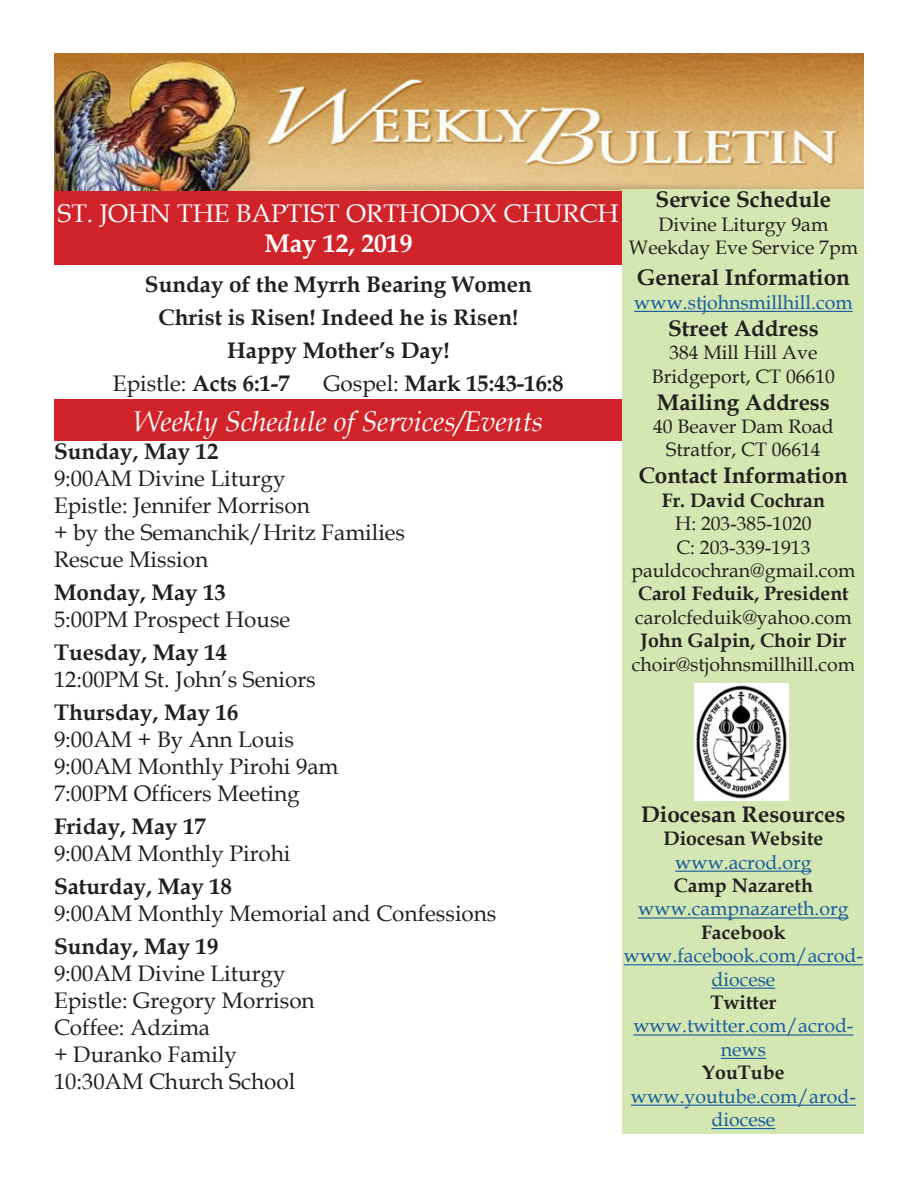
<style>
.page{position:relative;width:918px;height:1188px;background:#fff}
.page>*{position:absolute;margin:0;border:0;box-sizing:border-box;transform-origin:0 0}
.t1{font:italic 28.5px "Book Antiqua";color:#fff}
.t2{font:25.5px "Book Antiqua";color:#fff}
.t3{font:700 25.5px "Book Antiqua";color:#fff}
.t4{font:22.5px "Book Antiqua";color:#231f20}
.t5{font:700 22.5px "Book Antiqua";color:#231f20}
.t6{font:19.5px "Book Antiqua";color:#231f20}
.t7{font:19.5px/23.4px "Book Antiqua";color:#175d9e;text-align:center}
.t8{font:700 19.5px "Book Antiqua";color:#231f20}
.s1{font-weight:400}
</style>
<div class="page">
<img style="left:54px;top:54px;width:810px;height:136px">
<div style="left:54px;top:191px;width:569px;height:74px;background:#d1232a"></div>
<div style="left:54px;top:400px;width:569px;height:41px;background:#d1232a"></div>
<div style="left:623px;top:189px;width:241px;height:945px;background:#d4e6b2"></div>
<hr style="left:634px;top:311px;width:219px;height:1px;background:#175d9e">
<hr style="left:675px;top:871px;width:137px;height:1px;background:#175d9e">
<hr style="left:638px;top:917px;width:211px;height:2px;background:#175d9e">
<hr style="left:624px;top:964px;width:239px;height:1px;background:#175d9e">
<hr style="left:711px;top:988px;width:64px;height:1px;background:#175d9e">
<hr style="left:633px;top:1034px;width:220px;height:2px;background:#175d9e">
<hr style="left:721px;top:1058px;width:45px;height:1px;background:#175d9e">
<hr style="left:631px;top:1105px;width:225px;height:1px;background:#175d9e">
<hr style="left:711px;top:1128px;width:64px;height:1px;background:#175d9e">
<img style="left:695px;top:683px;width:94px;height:118px">
<p class="t5" style="left:656px;top:184px;width:177px">Service Schedule</p>
<p class="t6" style="left:659px;top:210px;width:171px">Divine Liturgy 9am</p>
<p class="t6" style="left:629px;top:234px;width:231px">Weekday Eve Service 7pm</p>
<p class="t5" style="left:637px;top:262px;width:215px">General Information</p>
<p class="t7" style="left:634px;top:290px;width:220px">www.stjohnsmillhill.com</p>
<p class="t5" style="left:668px;top:313px;width:152px">Street Address</p>
<p class="t6" style="left:669px;top:339px;width:150px">384 Mill Hill Ave</p>
<p class="t6" style="left:652px;top:362px;width:184px">Bridgeport, CT 06610</p>
<p class="t5" style="left:657px;top:387px;width:175px">Mailing Address</p>
<p class="t6" style="left:653px;top:413px;width:182px">40 Beaver Dam Road</p>
<p class="t6" style="left:666px;top:436px;width:156px">Stratfor, CT 06614</p>
<p class="t5" style="left:639px;top:460px;width:211px">Contact Information</p>
<p class="t8" style="left:662px;top:487px;width:165px">Fr. David Cochran</p>
<p class="t6" style="left:675px;top:510px;width:138px">H: 203-385-1020</p>
<p class="t6" style="left:676px;top:533px;width:136px">C: 203-339-1913</p>
<p class="t6" style="left:631px;top:557px;width:226px">pauldcochran@gmail.com</p>
<p class="t8" style="left:638px;top:581px;width:212px">Carol Feduik, President</p>
<p class="t6" style="left:635px;top:604px;width:218px">carolcfeduik@yahoo.com</p>
<p class="t8" style="left:640px;top:627px;width:207px">John Galpin, Choir Dir</p>
<p class="t6" style="left:632px;top:650px;width:225px">choir@stjohnsmillhill.com</p>
<p class="t2" style="left:58px;top:195px;width:562px">ST. JOHN THE BAPTIST ORTHODOX CHURCH</p>
<p class="t3" style="left:264px;top:226px;width:150px">May 12, 2019</p>
<p class="t5" style="left:145px;top:269px;width:388px">Sunday of the Myrrh Bearing Women</p>
<p class="t5" style="left:158px;top:302px;width:361px">Christ is Risen! Indeed he is Risen!</p>
<p class="t5" style="left:227px;top:335px;width:224px">Happy Mother’s Day!</p>
<p class="t5" style="left:113px;top:368px;width:178px"><span class="s1">Epistle:</span> Acts 6:1-7</p>
<p class="t5" style="left:323px;top:368px;width:242px"><span class="s1">Gospel:</span> Mark 15:43-16:8</p>
<p class="t1" style="left:134px;top:401px;width:411px">Weekly Schedule of Services/Events</p>
<p class="t5" style="left:54px;top:436px;width:166px">Sunday, May 12</p>
<p class="t4" style="left:54px;top:463px;width:233px">9:00AM Divine Liturgy</p>
<p class="t4" style="left:54px;top:490px;width:257px">Epistle: Jennifer Morrison</p>
<p class="t4" style="left:54px;top:517px;width:353px">+ by the Semanchik/Hritz Families</p>
<p class="t4" style="left:54px;top:544px;width:156px">Rescue Mission</p>
<p class="t5" style="left:54px;top:577px;width:173px">Monday, May 13</p>
<p class="t4" style="left:54px;top:604px;width:238px">5:00PM Prospect House</p>
<p class="t5" style="left:54px;top:637px;width:175px">Tuesday, May 14</p>
<p class="t4" style="left:54px;top:664px;width:263px">12:00PM St. John’s Seniors</p>
<p class="t5" style="left:54px;top:697px;width:186px">Thursday, May 16</p>
<p class="t4" style="left:54px;top:724px;width:241px">9:00AM + By Ann Louis</p>
<p class="t4" style="left:54px;top:751px;width:286px">9:00AM Monthly Pirohi 9am</p>
<p class="t4" style="left:54px;top:778px;width:247px">7:00PM Officers Meeting</p>
<p class="t5" style="left:54px;top:811px;width:153px">Friday, May 17</p>
<p class="t4" style="left:54px;top:838px;width:238px">9:00AM Monthly Pirohi</p>
<p class="t5" style="left:54px;top:871px;width:180px">Saturday, May 18</p>
<p class="t4" style="left:54px;top:898px;width:444px">9:00AM Monthly Memorial and Confessions</p>
<p class="t5" style="left:54px;top:931px;width:166px">Sunday, May 19</p>
<p class="t4" style="left:54px;top:958px;width:233px">9:00AM Divine Liturgy</p>
<p class="t4" style="left:54px;top:985px;width:262px">Epistle: Gregory Morrison</p>
<p class="t4" style="left:54px;top:1012px;width:158px">Coffee: Adzima</p>
<p class="t4" style="left:54px;top:1039px;width:185px">+ Duranko Family</p>
<p class="t4" style="left:54px;top:1066px;width:243px">10:30AM Church School</p>
<p class="t5" style="left:641px;top:799px;width:206px">Diocesan Resources</p>
<p class="t8" style="left:664px;top:825px;width:161px">Diocesan Website</p>
<p class="t7" style="left:675px;top:850px;width:138px">www.acrod.org</p>
<p class="t8" style="left:674px;top:872px;width:141px">Camp Nazareth</p>
<p class="t7" style="left:638px;top:897px;width:212px">www.campnazareth.org</p>
<p class="t8" style="left:701px;top:919px;width:86px">Facebook</p>
<p class="t7" style="left:624px;top:943px;width:241px">www.facebook.com/acrod&shy;diocese</p>
<p class="t8" style="left:710px;top:989px;width:68px">Twitter</p>
<p class="t7" style="left:633px;top:1014px;width:222px">www.twitter.com/acrod&shy;news</p>
<p class="t8" style="left:702px;top:1059px;width:84px">YouTube</p>
<p class="t7" style="left:631px;top:1084px;width:226px">www.youtube.com/arod&shy;diocese</p>
</div>
